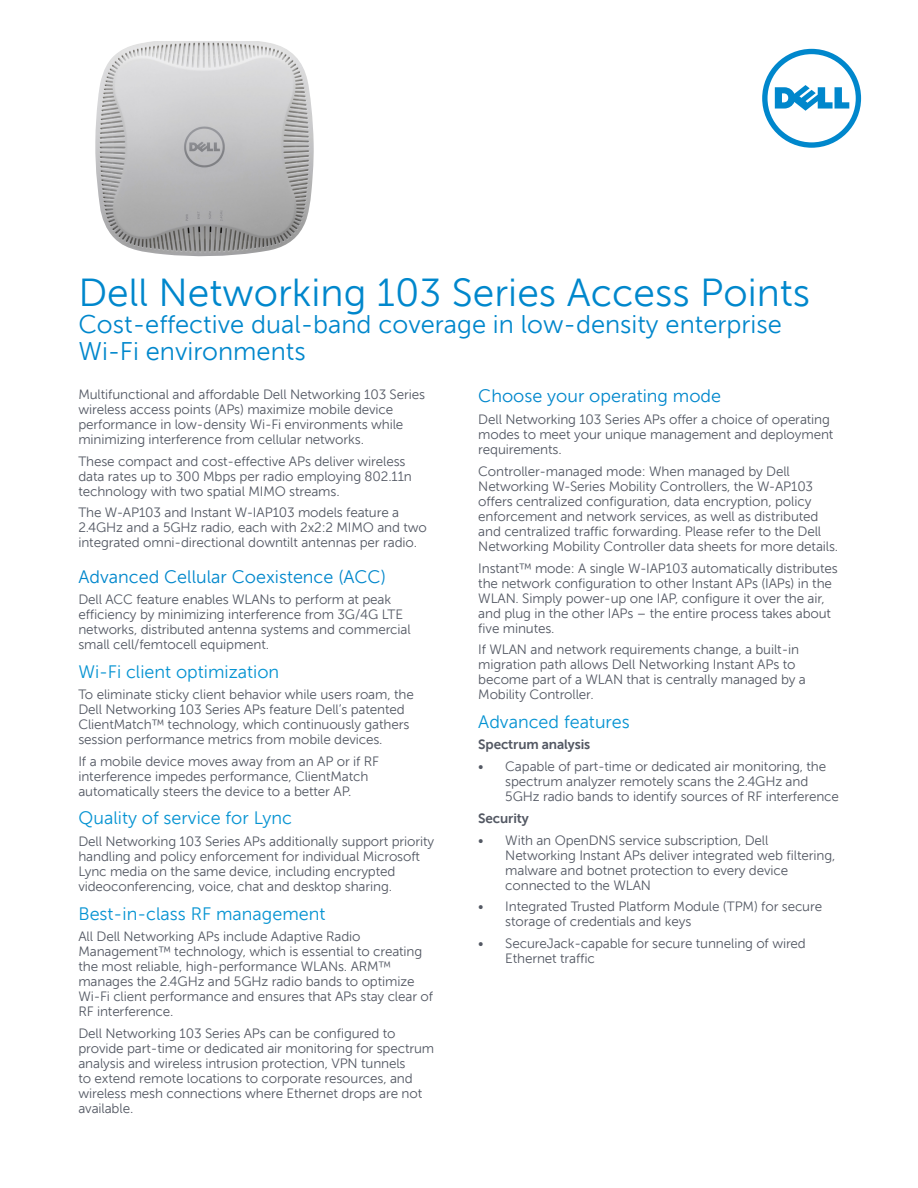
<style>
.page{position:relative;width:918px;height:1188px;background:#fff}
.page>*{position:absolute;margin:0;border:0;box-sizing:border-box;transform-origin:0 0}
.t1{font:39px "Museo Sans For Dell";color:#0087cc}
.t2{font:25.5px/27px "Museo Sans For Dell";color:#0087cc}
.t3{font:18px "Museo Sans For Dell";color:#0593d2}
.t4{font:18px "Museo Sans For Dell";color:#0087cc}
.t5{font:13.5px/15px "Museo Sans For Dell";letter-spacing:-.01em;color:#535863}
.t6{font:700 13.5px "Museo Sans For Dell";letter-spacing:-.01em;color:#535863}
</style>
<div class="page">
<img style="left:95px;top:41px;width:219px;height:216px">
<svg style="left:762px;top:49px;width:99px;height:99px"></svg>
<h1 class="t1" style="left:78px;top:271px;width:733px">Dell Networking 103 Series Access Points</h1>
<h2 class="t2" style="left:78px;top:311px;width:705px">Cost-effective dual-band coverage in low-density enterprise<br>Wi-Fi environments</h2>
<p class="t5" style="left:78px;top:387px;width:348px">Multifunctional and affordable Dell Networking 103 Series wireless access points (APs) maximize mobile device performance in low-density Wi-Fi environments while minimizing interference from cellular networks.</p>
<p class="t5" style="left:78px;top:454px;width:335px">These compact and cost-effective APs deliver wireless data rates up to 300 Mbps per radio employing 802.11n technology with two spatial MIMO streams.</p>
<p class="t5" style="left:78px;top:505px;width:350px">The W-AP103 and Instant W-IAP103 models feature a<br>2.4GHz and a 5GHz radio, each with 2x2:2 MIMO and two integrated omni-directional downtilt antennas per radio.</p>
<h3 class="t4" style="left:78px;top:567px;width:309px">Advanced Cellular Coexistence (ACC)</h3>
<p class="t5" style="left:78px;top:592px;width:334px">Dell ACC feature enables WLANs to perform at peak efficiency by minimizing interference from 3G/4G LTE networks, distributed antenna systems and commercial small cell/femtocell equipment.</p>
<h3 class="t3" style="left:78px;top:662px;width:202px">Wi-Fi client optimization</h3>
<p class="t5" style="left:78px;top:687px;width:337px">To eliminate sticky client behavior while users roam, the Dell Networking 103 Series APs feature Dell’s patented ClientMatch™ technology, which continuously gathers session performance metrics from mobile devices.</p>
<p class="t5" style="left:78px;top:754px;width:302px">If a mobile device moves away from an AP or if RF interference impedes performance, ClientMatch automatically steers the device to a better AP.</p>
<h3 class="t3" style="left:78px;top:809px;width:215px">Quality of service for Lync</h3>
<p class="t5" style="left:78px;top:834px;width:357px">Dell Networking 103 Series APs additionally support priority handling and policy enforcement for individual Microsoft Lync media on the same device, including encrypted videoconferencing, voice, chat and desktop sharing.</p>
<h3 class="t3" style="left:78px;top:904px;width:249px">Best-in-class RF management</h3>
<p class="t5" style="left:78px;top:929px;width:356px">All Dell Networking APs include Adaptive Radio Management™ technology, which is essential to creating the most reliable, high-performance WLANs. ARM™ manages the 2.4GHz and 5GHz radio bands to optimize Wi-Fi client performance and ensures that APs stay clear of RF interference.</p>
<p class="t5" style="left:78px;top:1026px;width:357px">Dell Networking 103 Series APs can be configured to provide part-time or dedicated air monitoring for spectrum analysis and wireless intrusion protection, VPN tunnels<br>to extend remote locations to corporate resources, and wireless mesh connections where Ethernet drops are not available.</p>
<h3 class="t4" style="left:478px;top:386px;width:244px">Choose your operating mode</h3>
<p class="t5" style="left:478px;top:412px;width:357px">Dell Networking 103 Series APs offer a choice of operating modes to meet your unique management and deployment requirements.</p>
<p class="t5" style="left:478px;top:464px;width:362px">Controller-managed mode: When managed by Dell Networking W-Series Mobility Controllers, the W-AP103 offers centralized configuration, data encryption, policy enforcement and network services, as well as distributed and centralized traffic forwarding. Please refer to the Dell Networking Mobility Controller data sheets for more details.</p>
<p class="t5" style="left:478px;top:560px;width:361px">Instant™ mode: A single W-IAP103 automatically distributes the network configuration to other Instant APs (IAPs) in the WLAN. Simply power-up one IAP, configure it over the air, and plug in the other IAPs – the entire process takes about five minutes.</p>
<p class="t5" style="left:478px;top:642px;width:329px">If WLAN and network requirements change, a built-in migration path allows Dell Networking Instant APs to become part of a WLAN that is centrally managed by a Mobility Controller.</p>
<h3 class="t3" style="left:478px;top:712px;width:153px">Advanced features</h3>
<p class="t6" style="left:478px;top:737px;width:113px">Spectrum analysis</p>
<p class="t5" style="left:505px;top:759px;width:335px;text-indent:-27px">• Capable of part-time or dedicated air monitoring, the spectrum analyzer remotely scans the 2.4GHz and<br>5GHz radio bands to identify sources of RF interference</p>
<p class="t6" style="left:478px;top:811px;width:52px">Security</p>
<p class="t5" style="left:505px;top:833px;width:332px;text-indent:-27px">• With an OpenDNS service subscription, Dell Networking Instant APs deliver integrated web filtering, malware and botnet protection to every device connected to the WLAN</p>
<p class="t5" style="left:505px;top:899px;width:318px;text-indent:-27px">• Integrated Trusted Platform Module (TPM) for secure storage of credentials and keys</p>
<p class="t5" style="left:505px;top:936px;width:302px;text-indent:-27px">• SecureJack-capable for secure tunneling of wired<br>Ethernet traffic</p>
</div>
